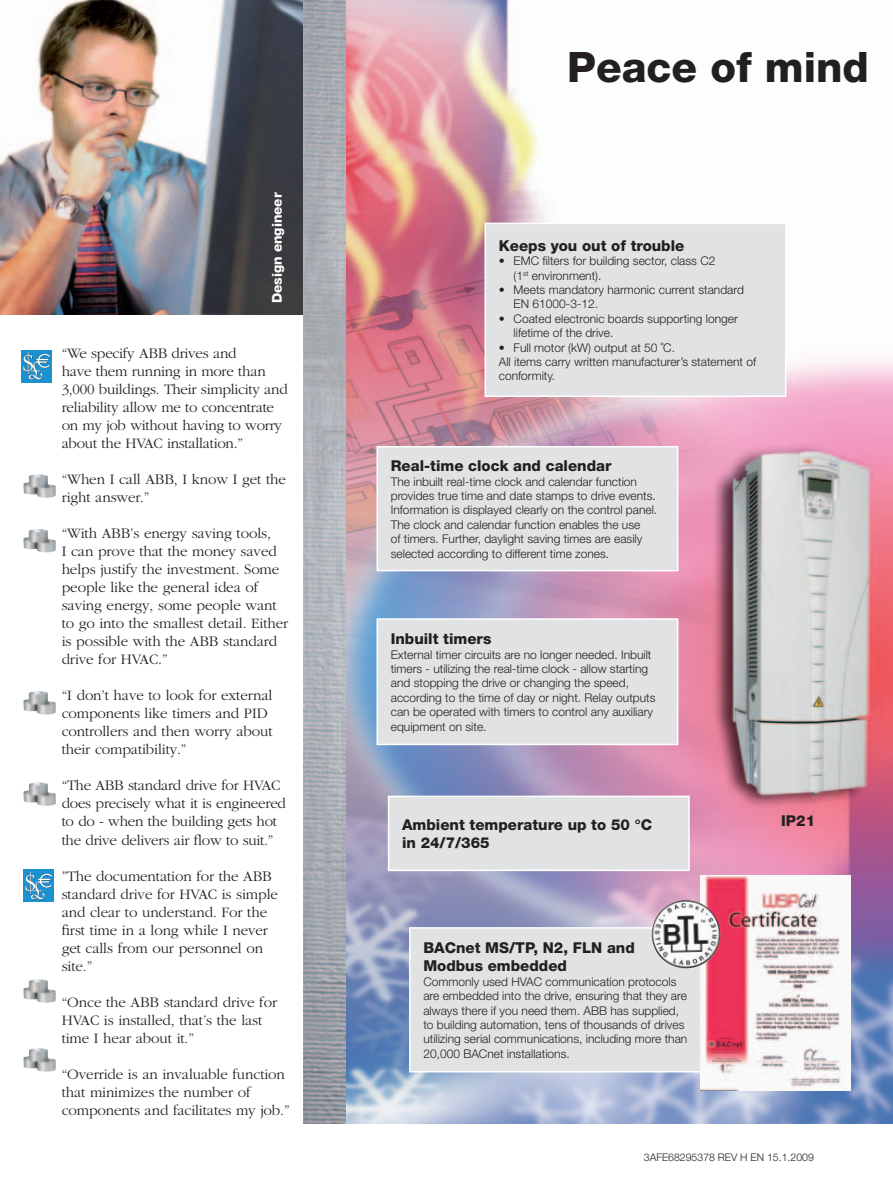
<style>
.page{position:relative;width:893px;height:1187px;background:#fff}
.page>*{position:absolute;margin:0;border:0;box-sizing:border-box;transform-origin:0 0}
.t1{font:800 42px "Helvetica Neue";color:#231f20}
.t2{font:300 15px/18px "Garamond";letter-spacing:-.005em;color:#231f20}
.t3{font:800 15px/18px "Helvetica Neue";color:#231f20}
.t4{font:800 13.5px "Helvetica Neue";color:#fff}
.t5{font:300 12px/14.4px "Helvetica Neue";color:#231f20}
.t6{font:300 10.5px "Helvetica Neue";color:#231f20}
</style>
<div class="page">
<img style="left:346px;top:0;width:547px;height:1123px">
<img style="left:0;top:0;width:303px;height:314px">
<img style="left:303px;top:0;width:43px;height:1123px">
<img style="left:23px;top:474px;width:33px;height:24px">
<img style="left:23px;top:529px;width:33px;height:23px">
<img style="left:23px;top:691px;width:33px;height:23px">
<img style="left:23px;top:782px;width:33px;height:23px">
<img style="left:23px;top:979px;width:33px;height:23px">
<div style="left:21px;top:350px;width:31px;height:32px;background:#1c91cf"></div>
<svg style="left:23px;top:352px;width:27px;height:28px"></svg>
<div style="left:23px;top:869px;width:31px;height:32px;background:#1c91cf"></div>
<svg style="left:25px;top:872px;width:27px;height:27px"></svg>
<img style="left:23px;top:1048px;width:33px;height:23px">
<div style="left:377px;top:446px;width:301px;height:124px;background:#e1e2e4"></div>
<div style="left:376px;top:446px;width:302px;height:125px;border:2px solid #fff"></div>
<div style="left:377px;top:619px;width:301px;height:125px;background:#e1e2e4"></div>
<div style="left:376px;top:618px;width:302px;height:127px;border:2px solid #fff"></div>
<div style="left:410px;top:927px;width:300px;height:144px;background:#e1e2e4"></div>
<div style="left:409px;top:927px;width:302px;height:145px;border:2px solid #fff"></div>
<div style="left:389px;top:796px;width:300px;height:74px;background:#e1e2e4"></div>
<div style="left:388px;top:795px;width:302px;height:76px;border:2px solid #fff"></div>
<div style="left:485px;top:223px;width:301px;height:173px;background:#e1e2e4"></div>
<div style="left:484px;top:222px;width:302px;height:175px;border:2px solid #fff"></div>
<img style="left:701px;top:875px;width:149px;height:215px">
<img style="left:651px;top:898px;width:70px;height:71px">
<p class="t4" style="left:272px;top:303px;width:112px;rotate:-90deg">Design engineer</p>
<p class="t2" style="left:62px;top:345px;width:228px">“We specify ABB drives and<br>have them running in more than<br>3,000 buildings. Their simplicity and reliability allow me to concentrate on my job without having to worry about the HVAC installation.”</p>
<p class="t2" style="left:62px;top:471px;width:226px">“When I call ABB, I know I get the right answer.”</p>
<p class="t2" style="left:62px;top:525px;width:228px">“With ABB’s energy saving tools,<br>I can prove that the money saved helps justify the investment. Some people like the general idea of saving energy, some people want to go into the smallest detail. Either is possible with the ABB standard drive for HVAC.”</p>
<p class="t2" style="left:62px;top:687px;width:212px">“I don’t have to look for external components like timers and PID controllers and then worry about their compatibility.”</p>
<p class="t2" style="left:62px;top:777px;width:226px">“The ABB standard drive for HVAC does precisely what it is engineered to do - when the building gets hot the drive delivers air flow to suit.”</p>
<p class="t2" style="left:62px;top:867px;width:218px">”The documentation for the ABB standard drive for HVAC is simple and clear to understand. For the first time in a long while I never get calls from our personnel on site.”</p>
<p class="t2" style="left:62px;top:993px;width:217px">“Once the ABB standard drive for<br>HVAC is installed, that’s the last time I hear about it.”</p>
<p class="t2" style="left:62px;top:1065px;width:230px">“Override is an invaluable function that minimizes the number of components and facilitates my job.”</p>
<h1 class="t1" style="left:567px;top:52px;width:303px">Peace of mind</h1>
<p class="t3" style="left:499px;top:238px;width:187px">Keeps you out of trouble</p>
<p class="t5" style="left:514px;top:255px;width:203px;text-indent:-15px">• EMC filters for building sector, class C2 (1<sup>st</sup> environment).</p>
<p class="t5" style="left:514px;top:283px;width:232px;text-indent:-15px">• Meets mandatory harmonic current standard<br>EN 61000-3-12.</p>
<p class="t5" style="left:514px;top:312px;width:226px;text-indent:-15px">• Coated electronic boards supporting longer lifetime of the drive.</p>
<p class="t5" style="left:499px;top:341px;width:259px">• Full motor (kW) output at 50 ˚C.<br>All items carry written manufacturer’s statement of conformity.</p>
<p class="t3" style="left:391px;top:458px;width:222px">Real-time clock and calendar</p>
<p class="t5" style="left:391px;top:475px;width:268px">The inbuilt real-time clock and calendar function provides true time and date stamps to drive events.<br>Information is displayed clearly on the control panel.<br>The clock and calendar function enables the use<br>of timers. Further, daylight saving times are easily selected according to different time zones.</p>
<p class="t3" style="left:391px;top:631px;width:102px">Inbuilt timers</p>
<p class="t5" style="left:391px;top:648px;width:266px">External timer circuits are no longer needed. Inbuilt timers - utilizing the real-time clock - allow starting and stopping the drive or changing the speed, according to the time of day or night. Relay outputs can be operated with timers to control any auxiliary equipment on site.</p>
<p class="t3" style="left:402px;top:817px;width:251px">Ambient temperature up to 50 °C in 24/7/365</p>
<p class="t3" style="left:423px;top:940px;width:213px">BACnet MS/TP, N2, FLN and<br>Modbus embedded</p>
<p class="t5" style="left:423px;top:975px;width:266px">Commonly used HVAC communication protocols are embedded into the drive, ensuring that they are always there if you need them. ABB has supplied, to building automation, tens of thousands of drives utilizing serial communications, including more than 20,000 BACnet installations.</p>
<p class="t3" style="left:781px;top:813px;width:35px">IP21</p>
<p class="t6" style="left:644px;top:1153px;width:171px">3AFE68295378 REV H EN 15.1.2009</p>
</div>
